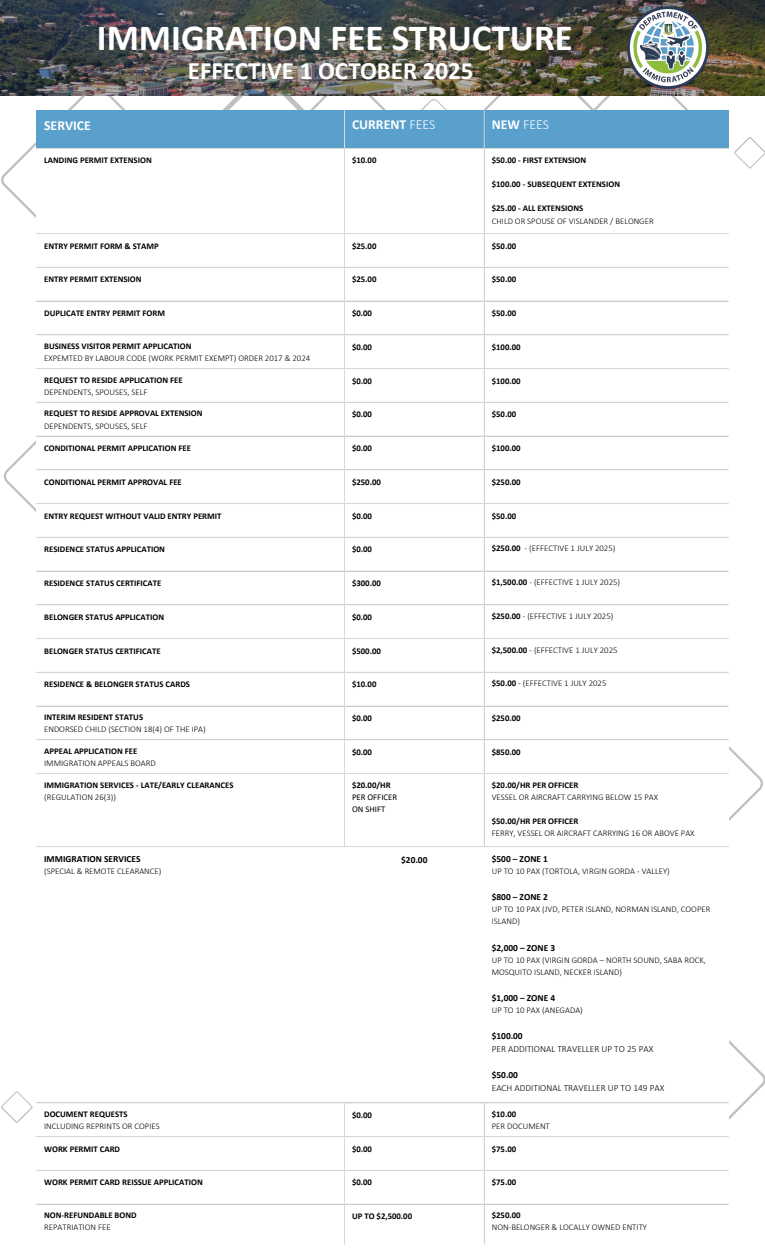
<style>
.page{position:relative;width:765px;height:1260px;background:#fff}
.page>*{position:absolute;margin:0;border:0;box-sizing:border-box;transform-origin:0 0}
.t1{font:700 36.88px "Calibri";color:#fff}
.t2{font:700 25px "Calibri";color:#fff}
.t3{font:700 13.75px "Calibri";color:#fff}
.t4{font:300 13.75px "Calibri";color:#fff}
.t5{font:700 9.38px "Calibri";color:#000}
.t6{font:300 9.38px "Calibri";color:#000}
.t7{font:700 8.75px "Calibri";color:#000}
.t8{font:300 8.75px/12.2px "Calibri";color:#000}
.t9{font:8.75px/12.2px "Calibri";color:#000}
.s1{font-weight:300}
.s2{font-weight:700}
</style>
<div class="page">
<svg style="left:1px;top:1091px;width:32px;height:32px"></svg>
<svg style="left:729px;top:746px;width:34px;height:53px"></svg>
<svg style="left:734px;top:137px;width:31px;height:32px"></svg>
<svg style="left:4px;top:461px;width:33px;height:111px"></svg>
<img style="left:1px;top:0;width:764px;height:96px">
<div style="left:37px;top:110px;width:308px;height:39px;background:#5aa0cd"></div>
<div style="left:345px;top:110px;width:139px;height:39px;background:#5aa0cd"></div>
<div style="left:484px;top:110px;width:245px;height:39px;background:#5aa0cd"></div>
<div style="left:484px;top:148px;width:245px;height:86px;background:#fff"></div>
<hr style="left:344px;top:110px;width:1px;height:736px;background:#d9d9d9">
<hr style="left:344px;top:1103px;width:1px;height:141px;background:#d9d9d9">
<hr style="left:484px;top:110px;width:1px;height:736px;background:#d9d9d9">
<hr style="left:484px;top:1103px;width:1px;height:141px;background:#d9d9d9">
<hr style="left:37px;top:148px;width:691px;height:1px;background:#d9d9d9">
<hr style="left:37px;top:233px;width:691px;height:1px;background:#d9d9d9">
<hr style="left:37px;top:267px;width:691px;height:1px;background:#d9d9d9">
<hr style="left:37px;top:301px;width:691px;height:1px;background:#d9d9d9">
<hr style="left:37px;top:334px;width:691px;height:1px;background:#d9d9d9">
<hr style="left:37px;top:368px;width:691px;height:1px;background:#d9d9d9">
<hr style="left:37px;top:402px;width:691px;height:1px;background:#d9d9d9">
<hr style="left:37px;top:436px;width:691px;height:1px;background:#d9d9d9">
<hr style="left:37px;top:469px;width:691px;height:1px;background:#d9d9d9">
<hr style="left:37px;top:503px;width:691px;height:1px;background:#d9d9d9">
<hr style="left:37px;top:537px;width:691px;height:1px;background:#d9d9d9">
<hr style="left:37px;top:571px;width:691px;height:1px;background:#d9d9d9">
<hr style="left:37px;top:604px;width:691px;height:1px;background:#d9d9d9">
<hr style="left:37px;top:638px;width:691px;height:1px;background:#d9d9d9">
<hr style="left:37px;top:672px;width:691px;height:1px;background:#d9d9d9">
<hr style="left:37px;top:706px;width:691px;height:1px;background:#d9d9d9">
<hr style="left:37px;top:739px;width:691px;height:1px;background:#d9d9d9">
<hr style="left:37px;top:773px;width:691px;height:1px;background:#d9d9d9">
<hr style="left:37px;top:846px;width:691px;height:1px;background:#d9d9d9">
<hr style="left:37px;top:1102px;width:691px;height:1px;background:#d9d9d9">
<hr style="left:37px;top:1136px;width:691px;height:1px;background:#d9d9d9">
<hr style="left:37px;top:1170px;width:691px;height:1px;background:#d9d9d9">
<hr style="left:37px;top:1204px;width:691px;height:1px;background:#d9d9d9">
<img style="left:627px;top:7px;width:82px;height:81px">
<p class="t1" style="left:97px;top:23px;width:477px">IMMIGRATION FEE STRUCTURE</p>
<h1 class="t2" style="left:188px;top:60px;width:287px">EFFECTIVE 1 OCTOBER 2025</h1>
<h3 class="t3" style="left:44px;top:120px;width:48px">SERVICE</h3>
<h3 class="t3" style="left:352px;top:118px;width:85px">CURRENT <span class="s1">FEES</span></h3>
<h3 class="t4" style="left:492px;top:118px;width:59px"><span class="s2">NEW</span> FEES</h3>
<p class="t7" style="left:44px;top:157px;width:109px">LANDING PERMIT EXTENSION</p>
<p class="t7" style="left:352px;top:157px;width:26px">$10.00</p>
<p class="t7" style="left:492px;top:156px;width:96px">$50.00 - FIRST EXTENSION</p>
<p class="t7" style="left:492px;top:180px;width:130px">$100.00 - SUBSEQUENT EXTENSION</p>
<p class="t7" style="left:492px;top:205px;width:93px">$25.00 - ALL EXTENSIONS</p>
<p class="t8" style="left:492px;top:215px;width:163px">CHILD OR SPOUSE OF VISLANDER / BELONGER</p>
<p class="t7" style="left:44px;top:242px;width:116px">ENTRY PERMIT FORM &amp; STAMP</p>
<p class="t7" style="left:352px;top:242px;width:26px">$25.00</p>
<p class="t7" style="left:492px;top:242px;width:26px">$50.00</p>
<p class="t7" style="left:44px;top:276px;width:99px">ENTRY PERMIT EXTENSION</p>
<p class="t7" style="left:352px;top:276px;width:26px">$25.00</p>
<p class="t7" style="left:492px;top:276px;width:26px">$50.00</p>
<p class="t7" style="left:44px;top:309px;width:122px">DUPLICATE ENTRY PERMIT FORM</p>
<p class="t7" style="left:352px;top:309px;width:22px">$0.00</p>
<p class="t7" style="left:492px;top:309px;width:26px">$50.00</p>
<p class="t7" style="left:44px;top:342px;width:149px">BUSINESS VISITOR PERMIT APPLICATION</p>
<p class="t8" style="left:44px;top:353px;width:268px">EXPEMTED BY LABOUR CODE (WORK PERMIT EXEMPT) ORDER 2017 &amp; 2024</p>
<p class="t7" style="left:352px;top:343px;width:22px">$0.00</p>
<p class="t7" style="left:492px;top:343px;width:30px">$100.00</p>
<p class="t7" style="left:44px;top:376px;width:140px">REQUEST TO RESIDE APPLICATION FEE</p>
<p class="t8" style="left:44px;top:387px;width:105px">DEPENDENTS, SPOUSES, SELF</p>
<p class="t7" style="left:44px;top:410px;width:160px">REQUEST TO RESIDE APPROVAL EXTENSION</p>
<p class="t8" style="left:44px;top:420px;width:105px">DEPENDENTS, SPOUSES, SELF</p>
<p class="t7" style="left:352px;top:377px;width:22px">$0.00</p>
<p class="t7" style="left:492px;top:377px;width:30px">$100.00</p>
<p class="t7" style="left:352px;top:411px;width:22px">$0.00</p>
<p class="t7" style="left:492px;top:411px;width:26px">$50.00</p>
<p class="t7" style="left:44px;top:444px;width:148px">CONDITIONAL PERMIT APPLICATION FEE</p>
<p class="t7" style="left:352px;top:444px;width:22px">$0.00</p>
<p class="t7" style="left:492px;top:444px;width:30px">$100.00</p>
<p class="t7" style="left:44px;top:478px;width:139px">CONDITIONAL PERMIT APPROVAL FEE</p>
<p class="t7" style="left:352px;top:478px;width:30px">$250.00</p>
<p class="t7" style="left:492px;top:478px;width:30px">$250.00</p>
<p class="t7" style="left:44px;top:512px;width:179px">ENTRY REQUEST WITHOUT VALID ENTRY PERMIT</p>
<p class="t7" style="left:352px;top:512px;width:22px">$0.00</p>
<p class="t7" style="left:492px;top:512px;width:26px">$50.00</p>
<p class="t7" style="left:44px;top:546px;width:122px">RESIDENCE STATUS APPLICATION</p>
<p class="t7" style="left:352px;top:546px;width:22px">$0.00</p>
<p class="t8" style="left:492px;top:543px;width:125px"><span class="s2">$250.00</span> - (EFFECTIVE 1 JULY 2025)</p>
<p class="t7" style="left:44px;top:579px;width:119px">RESIDENCE STATUS CERTIFICATE</p>
<p class="t7" style="left:352px;top:579px;width:30px">$300.00</p>
<p class="t8" style="left:492px;top:577px;width:130px"><span class="s2">$1,500.00</span> - (EFFECTIVE 1 JULY 2025)</p>
<p class="t7" style="left:44px;top:613px;width:122px">BELONGER STATUS APPLICATION</p>
<p class="t7" style="left:352px;top:613px;width:22px">$0.00</p>
<p class="t8" style="left:492px;top:611px;width:123px"><span class="s2">$250.00</span> - (EFFECTIVE 1 JULY 2025)</p>
<p class="t7" style="left:44px;top:647px;width:118px">BELONGER STATUS CERTIFICATE</p>
<p class="t7" style="left:352px;top:647px;width:30px">$500.00</p>
<p class="t8" style="left:492px;top:644px;width:127px"><span class="s2">$2,500.00</span> - (EFFECTIVE 1 JULY 2025</p>
<p class="t7" style="left:44px;top:681px;width:147px">RESIDENCE &amp; BELONGER STATUS CARDS</p>
<p class="t7" style="left:352px;top:681px;width:26px">$10.00</p>
<p class="t8" style="left:492px;top:678px;width:116px"><span class="s2">$50.00</span> - (EFFECTIVE 1 JULY 2025</p>
<p class="t7" style="left:44px;top:714px;width:100px">INTERIM RESIDENT STATUS</p>
<p class="t8" style="left:44px;top:724px;width:163px">ENDORSED CHILD (SECTION 18(4) OF THE IPA)</p>
<p class="t7" style="left:352px;top:714px;width:22px">$0.00</p>
<p class="t7" style="left:492px;top:714px;width:30px">$250.00</p>
<p class="t7" style="left:44px;top:747px;width:95px">APPEAL APPLICATION FEE</p>
<p class="t8" style="left:44px;top:758px;width:113px">IMMIGRATION APPEALS BOARD</p>
<p class="t7" style="left:352px;top:748px;width:22px">$0.00</p>
<p class="t7" style="left:492px;top:748px;width:30px">$850.00</p>
<p class="t7" style="left:44px;top:781px;width:191px">IMMIGRATION SERVICES - LATE/EARLY CLEARANCES</p>
<p class="t8" style="left:44px;top:792px;width:73px">(REGULATION 26(3))</p>
<p class="t7" style="left:352px;top:781px;width:40px">$20.00/HR</p>
<p class="t9" style="left:352px;top:792px;width:47px">PER OFFICER<br>ON SHIFT</p>
<p class="t7" style="left:492px;top:781px;width:88px">$20.00/HR PER OFFICER</p>
<p class="t8" style="left:492px;top:792px;width:168px">VESSEL OR AIRCRAFT CARRYING BELOW 15 PAX</p>
<p class="t7" style="left:492px;top:818px;width:88px">$50.00/HR PER OFFICER</p>
<p class="t8" style="left:492px;top:828px;width:204px">FERRY, VESSEL OR AIRCRAFT CARRYING 16 OR ABOVE PAX</p>
<p class="t5" style="left:44px;top:855px;width:98px">IMMIGRATION SERVICES</p>
<p class="t8" style="left:44px;top:865px;width:119px">(SPECIAL &amp; REMOTE CLEARANCE)</p>
<p class="t5" style="left:401px;top:856px;width:28px">$20.00</p>
<p class="t5" style="left:492px;top:855px;width:58px">$500 – ZONE 1</p>
<p class="t8" style="left:492px;top:865px;width:179px">UP TO 10 PAX (TORTOLA, VIRGIN GORDA - VALLEY)</p>
<p class="t5" style="left:492px;top:893px;width:58px">$800 – ZONE 2</p>
<p class="t8" style="left:492px;top:904px;width:220px">UP TO 10 PAX (JVD, PETER ISLAND, NORMAN ISLAND, COOPER<br>ISLAND)</p>
<p class="t5" style="left:492px;top:944px;width:65px">$2,000 – ZONE 3</p>
<p class="t8" style="left:492px;top:955px;width:216px">UP TO 10 PAX (VIRGIN GORDA – NORTH SOUND, SABA ROCK,<br>MOSQUITO ISLAND, NECKER ISLAND)</p>
<p class="t5" style="left:492px;top:994px;width:65px">$1,000 – ZONE 4</p>
<p class="t8" style="left:492px;top:1005px;width:93px">UP TO 10 PAX (ANEGADA)</p>
<p class="t5" style="left:492px;top:1032px;width:32px">$100.00</p>
<p class="t6" style="left:492px;top:1045px;width:163px">PER ADDITIONAL TRAVELLER UP TO 25 PAX</p>
<p class="t5" style="left:492px;top:1071px;width:28px">$50.00</p>
<p class="t6" style="left:492px;top:1084px;width:174px">EACH ADDITIONAL TRAVELLER UP TO 149 PAX</p>
<p class="t7" style="left:44px;top:1110px;width:85px">DOCUMENT REQUESTS</p>
<p class="t8" style="left:44px;top:1121px;width:117px">INCLUDING REPRINTS OR COPIES</p>
<p class="t7" style="left:352px;top:1111px;width:22px">$0.00</p>
<p class="t7" style="left:492px;top:1110px;width:26px">$10.00</p>
<p class="t8" style="left:492px;top:1121px;width:60px">PER DOCUMENT</p>
<p class="t7" style="left:44px;top:1145px;width:78px">WORK PERMIT CARD</p>
<p class="t7" style="left:352px;top:1145px;width:22px">$0.00</p>
<p class="t7" style="left:492px;top:1145px;width:26px">$75.00</p>
<p class="t7" style="left:44px;top:1179px;width:160px">WORK PERMIT CARD REISSUE APPLICATION</p>
<p class="t7" style="left:352px;top:1179px;width:22px">$0.00</p>
<p class="t7" style="left:492px;top:1179px;width:26px">$75.00</p>
<p class="t7" style="left:44px;top:1212px;width:94px">NON-REFUNDABLE BOND</p>
<p class="t8" style="left:44px;top:1222px;width:68px">REPATRIATION FEE</p>
<p class="t7" style="left:352px;top:1213px;width:62px">UP TO $2,500.00</p>
<p class="t7" style="left:492px;top:1212px;width:30px">$250.00</p>
<p class="t8" style="left:492px;top:1222px;width:157px">NON-BELONGER &amp; LOCALLY OWNED ENTITY</p>
</div>
